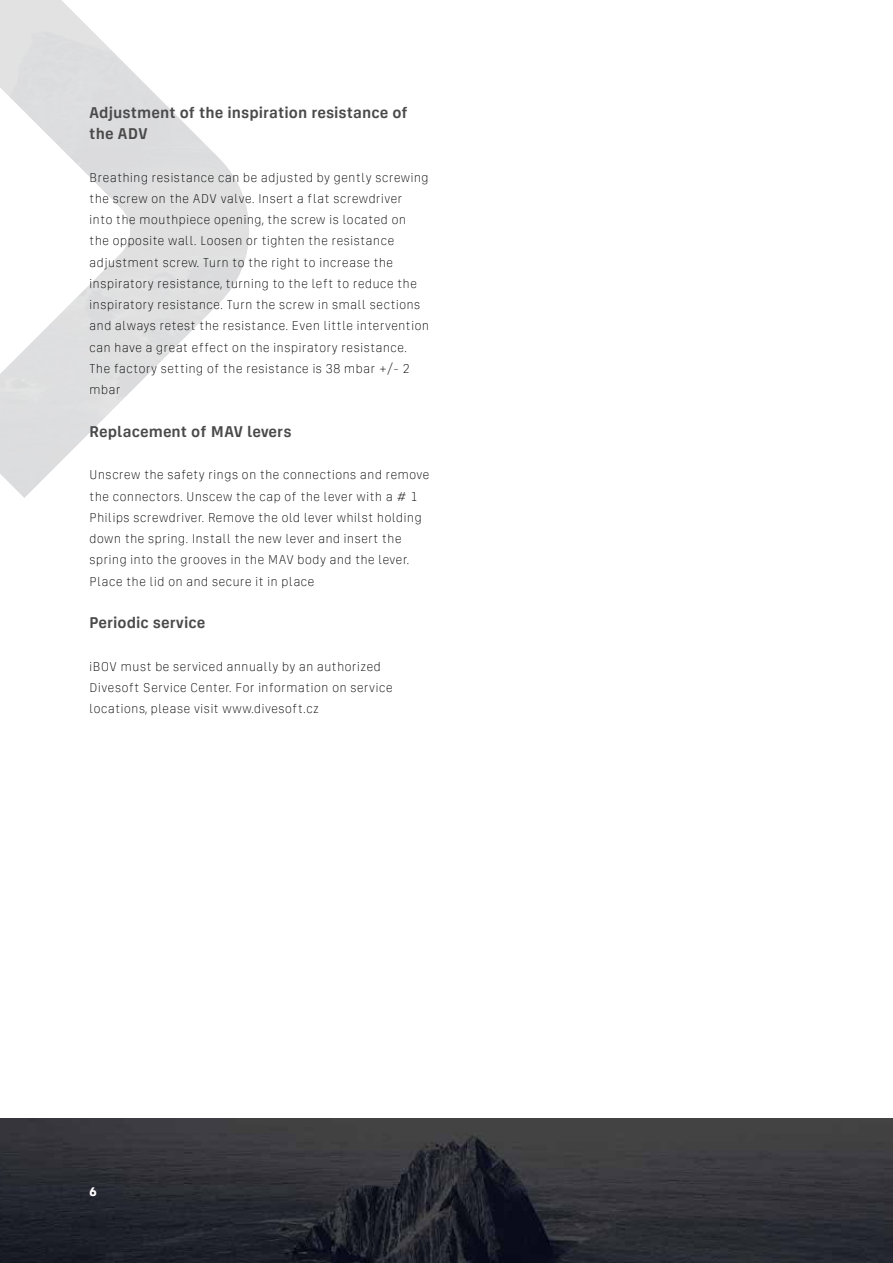
<style>
.page{position:relative;width:893px;height:1263px;background:#fff}
.page>*{position:absolute;margin:0;border:0;box-sizing:border-box;transform-origin:0 0}
.t1{font:600 16.5px/21.3px "Corridor";color:#4a4a4a}
.t2{font:300 13.5px/21.3px "Corridor";color:#000}
.t3{font:700 13.2px "Corridor";color:#fff}
</style>
<div class="page">
<img style="left:0;top:1118px;width:893px;height:145px">
<p class="t1" style="left:89px;top:102px;width:320px">Adjustment of the inspiration resistance of the ADV</p>
<p class="t2" style="left:89px;top:166px;width:341px">Breathing resistance can be adjusted by gently screwing the screw on the ADV valve. Insert a flat screwdriver into the mouthpiece opening, the screw is located on the opposite wall. Loosen or tighten the resistance adjustment screw. Turn to the right to increase the inspiratory resistance, turning to the left to reduce the inspiratory resistance. Turn the screw in small sections and always retest the resistance. Even little intervention can have a great effect on the inspiratory resistance.<br>The factory setting of the resistance is 38 mbar +/- 2 mbar</p>
<p class="t1" style="left:89px;top:420px;width:204px">Replacement of MAV levers</p>
<p class="t2" style="left:89px;top:464px;width:342px">Unscrew the safety rings on the connections and remove the connectors. Unscew the cap of the lever with a # 1<br>Philips screwdriver. Remove the old lever whilst holding down the spring. Install the new lever and insert the spring into the grooves in the MAV body and the lever.<br>Place the lid on and secure it in place</p>
<p class="t1" style="left:89px;top:612px;width:118px">Periodic service</p>
<p class="t2" style="left:89px;top:655px;width:305px">iBOV must be serviced annually by an authorized<br>Divesoft Service Center. For information on service locations, please visit www.divesoft.cz</p>
<p class="t3" style="left:89px;top:1184px;width:9px">6</p>
</div>
